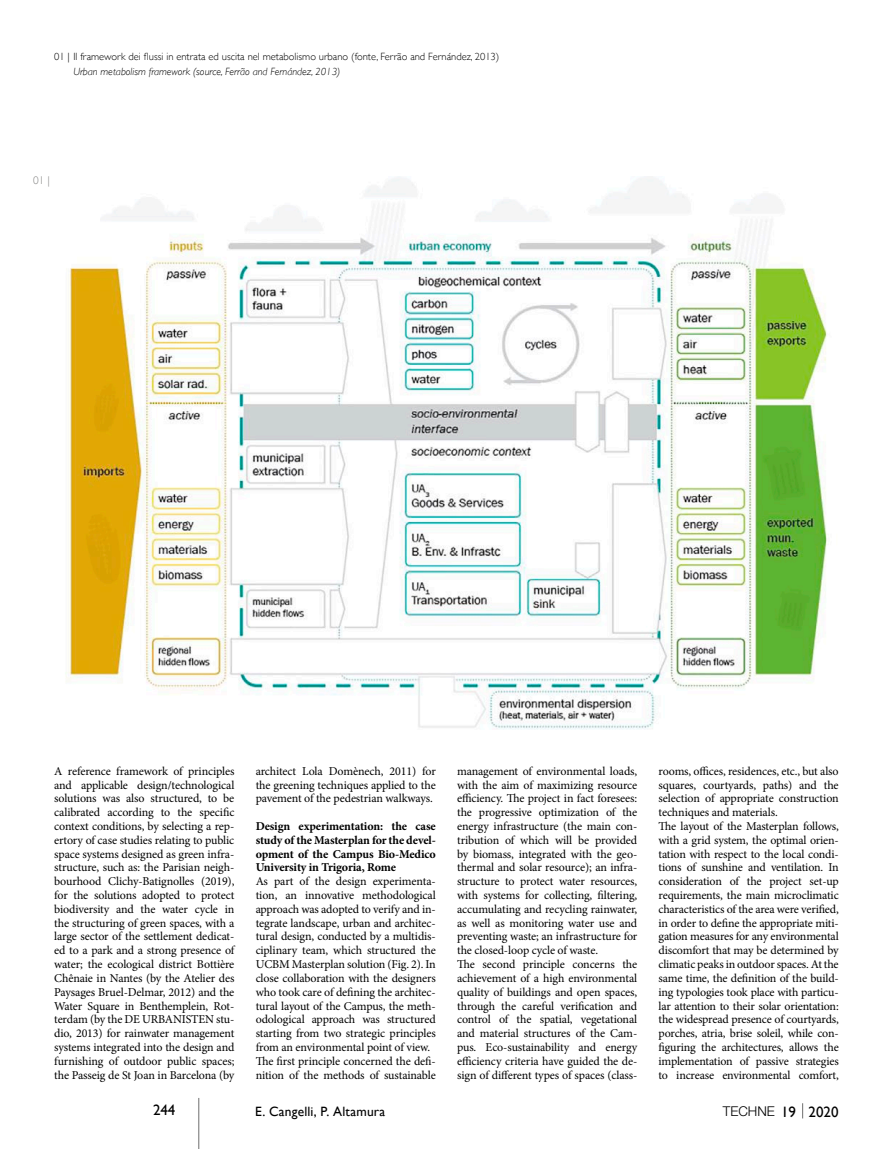
<style>
.page{position:relative;width:893px;height:1149px;background:#fff}
.page>*{position:absolute;margin:0;border:0;box-sizing:border-box;transform-origin:0 0}
.t1{font:15px "Gill Sans";color:#000}
.t2{font:13.5px "Gill Sans";letter-spacing:.015em;color:#000}
.t3{font:300 13.5px "Helvetica Neue LT Std";color:#000}
.t4{font:12px/13.8px "Minion Pro";letter-spacing:-.015em;color:#000}
.t5{font:700 12px/13.8px "Minion Pro";letter-spacing:-.01em;color:#000;text-align:justify}
.t6{font:300 11.25px "Gill Sans";color:#878786}
.t7{font:300 10.5px "Gill Sans";color:#000}
.t8{font:italic 300 10.5px "Gill Sans";color:#000}
.s1{font-family:"Gill Sans";font-weight:400;font-size:15px}
</style>
<div class="page">
<svg style="left:802px;top:1103px;width:1px;height:15px"></svg>
<hr style="left:198px;top:1097px;width:1px;height:51px;background:#6e6e6e">
<img style="left:65px;top:176px;width:762px;height:553px">
<p class="t7" style="left:54px;top:49px;width:447px">01 | Il framework dei flussi in entrata ed uscita nel metabolismo urbano (fonte, Ferrão and Fernández, 2013)</p>
<p class="t8" style="left:73px;top:66px;width:268px">Urban metabolism framework (source, Ferrão and Fernández, 2013)</p>
<p class="t6" style="left:33px;top:171px;width:18px">01 |</p>
<p class="t4" style="left:54px;top:763px;width:182px;text-align:justify">A reference framework of principles and applicable design/technological solutions was also structured, to be calibrated according to the specific context conditions, by selecting a rep&shy;ertory of case studies relating to public space systems designed as green infra&shy;structure, such as: the Parisian neigh&shy;bourhood Clichy-Batignolles (2019), for the solutions adopted to protect biodiversity and the water cycle in the structuring of green spaces, with a large sector of the settlement dedicat&shy;ed to a park and a strong presence of water; the ecological district Bottière Chênaie in Nantes (by the Atelier des Paysages Bruel-Delmar, 2012) and the Water Square in Benthemplein, Rot&shy;terdam (by the DE URBANISTEN stu&shy;dio, 2013) for rainwater management systems integrated into the design and furnishing of outdoor public spaces; the Passeig de St Joan in Barcelona (by</p>
<p class="t4" style="left:256px;top:763px;width:182px;text-align:justify">architect Lola Domènech, 2011) for the greening techniques applied to the pavement of the pedestrian walkways.</p>
<p class="t5" style="left:256px;top:818px;width:182px">Design experimentation: the case study of the Masterplan for the devel&shy;opment of the Campus Bio-Medico University in Trigoria, Rome</p>
<p class="t4" style="left:256px;top:874px;width:182px">As part of the design experimenta&shy;tion, an innovative methodological approach was adopted to verify and in&shy;tegrate landscape, urban and architec&shy;tural design, conducted by a multidis&shy;ciplinary team, which structured the UCBM Masterplan solution (Fig. 2). In close collaboration with the designers who took care of defining the architec&shy;tural layout of the Campus, the meth&shy;odological approach was structured starting from two strategic principles from an environmental point of view.<br>The first principle concerned the defi&shy;nition of the methods of sustainable</p>
<p class="t4" style="left:457px;top:763px;width:182px">management of environmental loads, with the aim of maximizing resource efficiency. The project in fact foresees: the progressive optimization of the energy infrastructure (the main con&shy;tribution of which will be provided by biomass, integrated with the geo&shy;thermal and solar resource); an infra&shy;structure to protect water resources, with systems for collecting, filtering, accumulating and recycling rainwater, as well as monitoring water use and preventing waste; an infrastructure for the closed-loop cycle of waste.<br>The second principle concerns the achievement of a high environmental quality of buildings and open spaces, through the careful verification and control of the spatial, vegetational and material structures of the Cam&shy;pus. Eco-sustainability and energy efficiency criteria have guided the de&shy;sign of different types of spaces (class-</p>
<p class="t4" style="left:659px;top:763px;width:182px">rooms, offices, residences, etc., but also squares, courtyards, paths) and the selection of appropriate construction techniques and materials.<br>The layout of the Masterplan follows, with a grid system, the optimal orien&shy;tation with respect to the local condi&shy;tions of sunshine and ventilation. In consideration of the project set-up requirements, the main microclimatic characteristics of the area were verified, in order to define the appropriate miti&shy;gation measures for any environmental discomfort that may be determined by climatic peaks in outdoor spaces. At the same time, the definition of the build&shy;ing typologies took place with particu&shy;lar attention to their solar orientation: the widespread presence of courtyards, porches, atria, brise soleil, while con&shy;figuring the architectures, allows the implementation of passive strategies to increase environmental comfort,</p>
<p class="t1" style="left:153px;top:1100px;width:24px">244</p>
<p class="t2" style="left:255px;top:1102px;width:132px">E. Cangelli, P. Altamura</p>
<p class="t3" style="left:723px;top:1102px;width:117px">TECHNE <span class="s1">19 2020</span></p>
</div>
